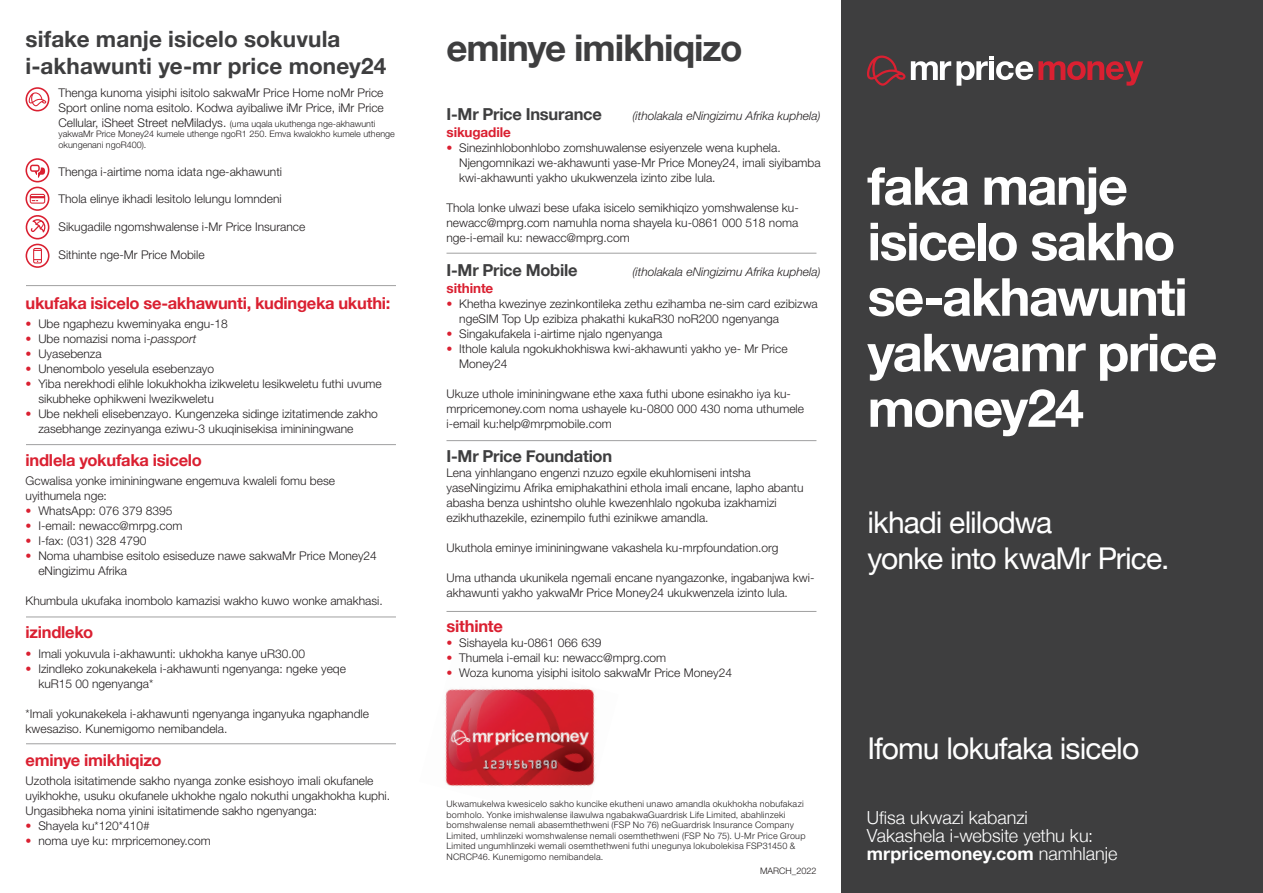
<style>
.page{position:relative;width:1263px;height:893px;background:#fff}
.page>*{position:absolute;margin:0;border:0;box-sizing:border-box;transform-origin:0 0}
.t1{font:700 52.5px/55.5px "Helvetica Neue";letter-spacing:-.03em;color:#fff}
.t2{font:700 36.75px "Helvetica Neue";letter-spacing:-.03em;color:#3e3e3f}
.t3{font:30px "Helvetica Neue";letter-spacing:-.03em;color:#fff}
.t4{font:700 22.5px/27px "Helvetica Neue";letter-spacing:.005em;color:#3e3e3f}
.t5{font:300 18px/18px "Helvetica Neue";color:#fff}
.t6{font:700 16.5px "Helvetica Neue";letter-spacing:-.015em;color:#da2031}
.t7{font:700 16.5px "Helvetica Neue";letter-spacing:-.015em;color:#3e3e3f}
.t8{font:700 13.5px "Helvetica Neue";letter-spacing:-.005em;color:#da2031}
.t9{font:300 12px/15px "Helvetica Neue LT Std";color:#231f20}
.t10{font:italic 300 12px "Helvetica Neue LT Std";color:#231f20}
.t11{font:300 9px/10.5px "Helvetica Neue LT Std";letter-spacing:.02em;color:#231f20}
.t12{font:300 9px/10.5px "Helvetica Neue LT Std";color:#231f20}
.s1{font-size:9px}
.s2{color:#da2031}
.s3{font-style:italic}
.s4{font-weight:700}
</style>
<div class="page">
<img style="left:445px;top:688px;width:150px;height:99px">
<div style="left:842px;top:0;width:421px;height:893px;background:#3e3e3f"></div>
<hr style="left:26px;top:743px;width:370px;height:1px;background:#3e3e3f">
<hr style="left:26px;top:617px;width:370px;height:1px;background:#3e3e3f">
<hr style="left:26px;top:444px;width:370px;height:1px;background:#3e3e3f">
<hr style="left:26px;top:285px;width:370px;height:1px;background:#3e3e3f">
<hr style="left:446px;top:611px;width:370px;height:1px;background:#3e3e3f">
<hr style="left:446px;top:440px;width:370px;height:1px;background:#3e3e3f">
<hr style="left:446px;top:253px;width:370px;height:1px;background:#3e3e3f">
<svg style="left:26px;top:87px;width:23px;height:24px"></svg>
<svg style="left:25px;top:158px;width:25px;height:110px"></svg>
<svg style="left:867px;top:56px;width:38px;height:30px"></svg>
<svg style="left:911px;top:56px;width:232px;height:30px"></svg>
<p class="t4" style="left:26px;top:27px;width:362px">sifake manje isicelo sokuvula i-akhawunti ye-mr price money24</p>
<p class="t2" style="left:446px;top:19px;width:298px">eminye imikhiqizo</p>
<p class="t9" style="left:59px;top:85px;width:327px;text-align:justify">Thenga kunoma yisiphi isitolo sakwaMr Price Home noMr Price Sport online noma esitolo. Kodwa ayibaliwe iMr Price, iMr Price Cellular, iSheet Street neMiladys. <span class="s1">(uma uqala ukuthenga nge-akhawunti</span></p>
<p class="t12" style="left:59px;top:129px;width:338px">yakwaMr Price Money24 kumele uthenge ngoR1 250. Emva kwalokho kumele uthenge okungenani ngoR400).</p>
<p class="t9" style="left:59px;top:164px;width:225px">Thenga i-airtime noma idata nge-akhawunti</p>
<p class="t9" style="left:59px;top:191px;width:225px">Thola elinye ikhadi lesitolo lelungu lomndeni</p>
<p class="t9" style="left:59px;top:219px;width:248px">Sikugadile ngomshwalense i-Mr Price Insurance</p>
<p class="t9" style="left:59px;top:247px;width:148px">Sithinte nge-Mr Price Mobile</p>
<p class="t7" style="left:446px;top:101px;width:157px">I-Mr Price Insurance</p>
<p class="t10" style="left:632px;top:109px;width:190px">(itholakala eNingizimu Afrika kuphela)</p>
<p class="t8" style="left:446px;top:121px;width:66px">sikugadile</p>
<p class="t9" style="left:459px;top:140px;width:363px;text-indent:-13px"><span class="s2">•</span> Sinezinhlobonhlobo zomshuwalense esiyenzele wena kuphela.<br>Njengomnikazi we-akhawunti yase-Mr Price Money24, imali siyibamba kwi-akhawunti yakho ukukwenzela izinto zibe lula.</p>
<p class="t9" style="left:446px;top:200px;width:354px;text-align:justify">Thola lonke ulwazi bese ufaka isicelo semikhiqizo yomshwalense ku&shy;newacc@mprg.com namuhla noma shayela ku-0861 000 518 noma nge-i-email ku: newacc@mprg.com</p>
<p class="t7" style="left:446px;top:257px;width:133px">I-Mr Price Mobile</p>
<p class="t10" style="left:632px;top:265px;width:190px">(itholakala eNingizimu Afrika kuphela)</p>
<p class="t8" style="left:446px;top:277px;width:48px">sithinte</p>
<p class="t9" style="left:459px;top:296px;width:360px;text-indent:-13px"><span class="s2">•</span> Khetha kwezinye zezinkontileka zethu ezihamba ne-sim card ezibizwa ngeSIM Top Up ezibiza phakathi kukaR30 noR200 ngenyanga</p>
<p class="t9" style="left:446px;top:326px;width:217px"><span class="s2">•</span> Singakufakela i-airtime njalo ngenyanga</p>
<p class="t9" style="left:459px;top:341px;width:330px;text-indent:-13px"><span class="s2">•</span> Ithole kalula ngokukhokhiswa kwi-akhawunti yakho ye- Mr Price<br>Money24</p>
<p class="t9" style="left:446px;top:386px;width:359px">Ukuze uthole imininingwane ethe xaxa futhi ubone esinakho iya ku&shy;mrpricemoney.com noma ushayele ku-0800 000 430 noma uthumele i-email ku:help@mrpmobile.com</p>
<p class="t7" style="left:446px;top:443px;width:167px">I-Mr Price Foundation</p>
<p class="t9" style="left:446px;top:465px;width:358px">Lena yinhlangano engenzi nzuzo egxile ekuhlomiseni intsha yaseNingizimu Afrika emiphakathini ethola imali encane, lapho abantu abasha benza ushintsho oluhle kwezenhlalo ngokuba izakhamizi ezikhuthazekile, ezinempilo futhi ezinikwe amandla.</p>
<p class="t9" style="left:446px;top:540px;width:334px">Ukuthola eminye imininingwane vakashela ku-mrpfoundation.org</p>
<p class="t9" style="left:446px;top:570px;width:369px">Uma uthanda ukunikela ngemali encane nyangazonke, ingabanjwa kwi&shy;akhawunti yakho yakwaMr Price Money24 ukukwenzela izinto lula.</p>
<p class="t6" style="left:446px;top:613px;width:58px">sithinte</p>
<p class="t9" style="left:446px;top:635px;width:156px"><span class="s2">•</span> Sishayela ku-0861 066 639</p>
<p class="t9" style="left:446px;top:650px;width:221px"><span class="s2">•</span> Thumela i-email ku: newacc@mprg.com</p>
<p class="t9" style="left:446px;top:665px;width:287px"><span class="s2">•</span> Woza kunoma yisiphi isitolo sakwaMr Price Money24</p>
<p class="t6" style="left:26px;top:290px;width:366px">ukufaka isicelo se-akhawunti, kudingeka ukuthi:</p>
<p class="t9" style="left:26px;top:316px;width:204px"><span class="s2">•</span> Ube ngaphezu kweminyaka engu-18</p>
<p class="t9" style="left:26px;top:331px;width:172px"><span class="s2">•</span> Ube nomazisi noma i-<span class="s3">passport</span></p>
<p class="t9" style="left:26px;top:346px;width:78px"><span class="s2">•</span> Uyasebenza</p>
<p class="t9" style="left:26px;top:361px;width:190px"><span class="s2">•</span> Unenombolo yeselula esebenzayo</p>
<p class="t9" style="left:38px;top:376px;width:345px;text-indent:-13px"><span class="s2">•</span> Yiba nerekhodi elihle lokukhokha izikweletu lesikweletu futhi uvume sikubheke ophikweni lwezikweletu</p>
<p class="t9" style="left:38px;top:406px;width:341px;text-indent:-13px"><span class="s2">•</span> Ube nekheli elisebenzayo. Kungenzeka sidinge izitatimende zakho zasebhange zezinyanga eziwu-3 ukuqinisekisa imininingwane</p>
<p class="t6" style="left:26px;top:447px;width:178px">indlela yokufaka isicelo</p>
<p class="t9" style="left:26px;top:473px;width:311px">Gcwalisa yonke imininingwane engemuva kwaleli fomu bese uyithumela nge:</p>
<p class="t9" style="left:26px;top:503px;width:149px"><span class="s2">•</span> WhatsApp: 076 379 8395</p>
<p class="t9" style="left:26px;top:518px;width:158px"><span class="s2">•</span> I-email: newacc@mrpg.com</p>
<p class="t9" style="left:26px;top:533px;width:122px"><span class="s2">•</span> I-fax: (031) 328 4790</p>
<p class="t9" style="left:38px;top:548px;width:340px;text-indent:-13px"><span class="s2">•</span> Noma uhambise esitolo esiseduze nawe sakwaMr Price Money24 eNingizimu Afrika</p>
<p class="t9" style="left:26px;top:593px;width:359px">Khumbula ukufaka inombolo kamazisi wakho kuwo wonke amakhasi.</p>
<p class="t6" style="left:26px;top:620px;width:69px">izindleko</p>
<p class="t9" style="left:26px;top:646px;width:281px"><span class="s2">•</span> Imali yokuvula i-akhawunti: ukhokha kanye uR30.00</p>
<p class="t9" style="left:38px;top:661px;width:309px;text-indent:-13px"><span class="s2">•</span> Izindleko zokunakekela i-akhawunti ngenyanga: ngeke yeqe kuR15 00 ngenyanga*</p>
<p class="t9" style="left:26px;top:706px;width:345px">*Imali yokunakekela i-akhawunti ngenyanga inganyuka ngaphandle kwesaziso. Kunemigomo nemibandela.</p>
<p class="t6" style="left:26px;top:747px;width:137px">eminye imikhiqizo</p>
<p class="t9" style="left:26px;top:773px;width:366px">Uzothola isitatimende sakho nyanga zonke esishoyo imali okufanele uyikhokhe, usuku okufanele ukhokhe ngalo nokuthi ungakhokha kuphi.<br>Ungasibheka noma yinini isitatimende sakho ngenyanga:</p>
<p class="t9" style="left:26px;top:818px;width:126px"><span class="s2">•</span> Shayela ku*120*410#</p>
<p class="t9" style="left:26px;top:833px;width:187px"><span class="s2">•</span> noma uye ku: mrpricemoney.com</p>
<p class="t11" style="left:446px;top:799px;width:360px">Ukwamukelwa kwesicelo sakho kuncike ekutheni unawo amandla okukhokha nobufakazi bomholo. Yonke imishwalense ilawulwa ngabakwaGuardrisk Life Limited, abahlinzeki bomshwalense nemali abasemthethweni (FSP No 76) neGuardrisk Insurance Company Limited, umhlinzeki womshwalense nemali osemthethweni (FSP No 75). U-Mr Price Group Limited ungumhlinzeki wemali osemthethweni futhi unegunya lokubolekisa FSP31450 &amp; NCRCP46. Kunemigomo nemibandela.</p>
<p class="t12" style="left:760px;top:865px;width:58px">MARCH_2022</p>
<p class="t1" style="left:867px;top:160px;width:351px">faka manje isicelo sakho se-akhawunti yakwamr price money24</p>
<p class="t3" style="left:867px;top:500px;width:186px">ikhadi elilodwa</p>
<p class="t3" style="left:867px;top:536px;width:304px">yonke into kwaMr Price.</p>
<p class="t3" style="left:867px;top:727px;width:273px">Ifomu lokufaka isicelo</p>
<p class="t5" style="left:867px;top:807px;width:163px">Ufisa ukwazi kabanzi</p>
<p class="t5" style="left:867px;top:825px;width:252px">Vakashela i-website yethu ku: <span class="s4">mrpricemoney.com</span> namhlanje</p>
</div>
